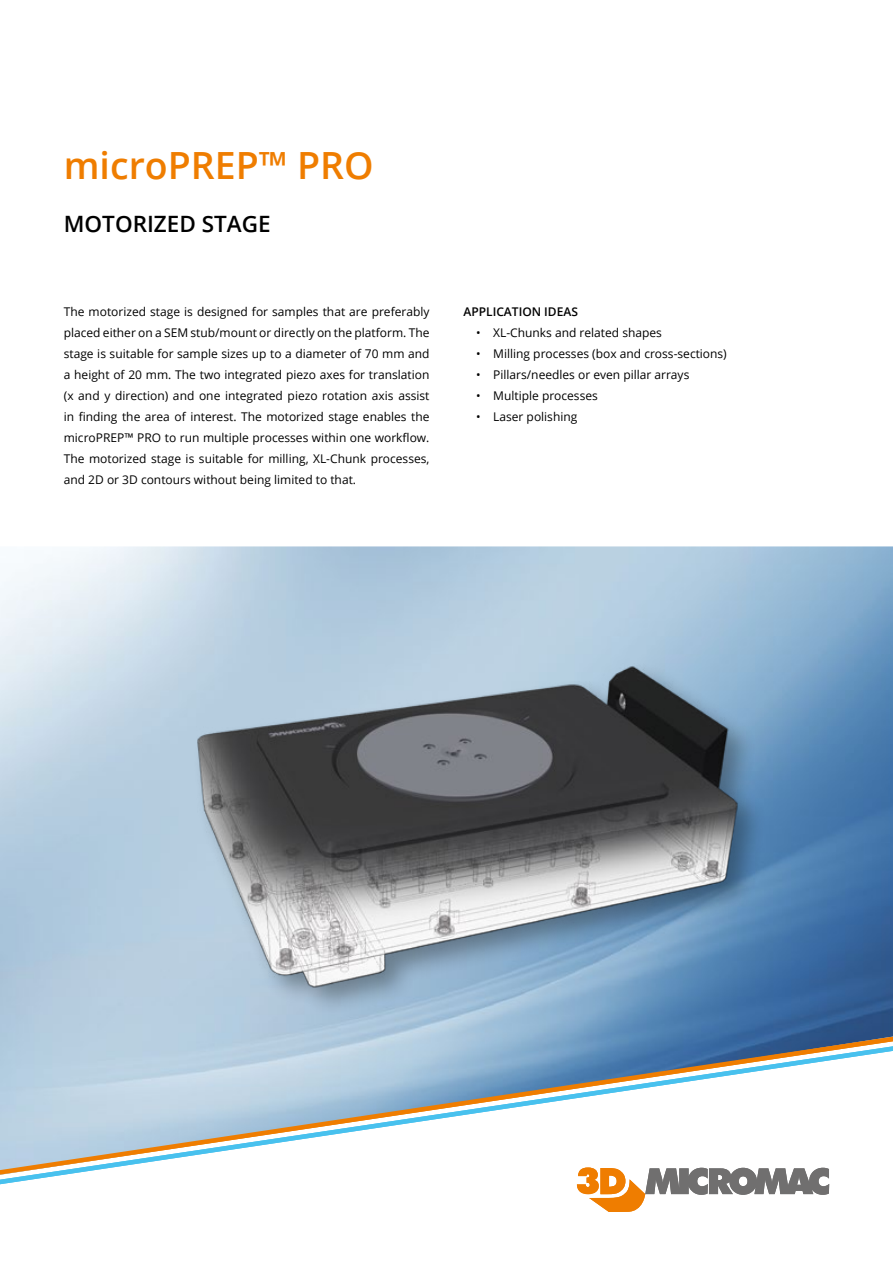
<style>
.page{position:relative;width:893px;height:1263px;background:#fff}
.page>*{position:absolute;margin:0;border:0;box-sizing:border-box;transform-origin:0 0}
.t1{font:600 37.5px "Open Sans";color:#ef7d00}
.t2{font:600 22.5px "Open Sans";color:#000}
.t3{font:12px/21px "Open Sans";color:#000;text-align:justify}
.t4{font:600 12px "Open Sans";color:#000}
</style>
<div class="page">
<svg style="left:579px;top:1191px;width:250px;height:21px"></svg>
<svg style="left:0;top:1107px;width:830px;height:84px"></svg>
<img style="left:0;top:546px;width:893px;height:561px">
<h1 class="t1" style="left:64px;top:140px;width:311px">microPREP™ PRO</h1>
<h2 class="t2" style="left:64px;top:208px;width:208px">MOTORIZED STAGE</h2>
<p class="t3" style="left:64px;top:301px;width:367px">The motorized stage is designed for samples that are preferably placed either on a SEM stub/mount or directly on the platform. The stage is suitable for sample sizes up to a diameter of 70 mm and a height of 20 mm. The two integrated piezo axes for translation (x and y direction) and one integrated piezo rotation axis assist in finding the area of interest. The motorized stage enables the microPREP™ PRO to run multiple processes within one workflow.<br>The motorized stage is suitable for milling, XL-Chunk processes, and 2D or 3D contours without being limited to that.</p>
<p class="t4" style="left:463px;top:303px;width:116px">APPLICATION IDEAS</p>
<p class="t3" style="left:476px;top:322px;width:187px">• XL-Chunks and related shapes</p>
<p class="t3" style="left:476px;top:343px;width:252px">• Milling processes (box and cross-sections)</p>
<p class="t3" style="left:476px;top:364px;width:215px">• Pillars/needles or even pillar arrays</p>
<p class="t3" style="left:476px;top:385px;width:123px">• Multiple processes</p>
<p class="t3" style="left:476px;top:406px;width:103px">• Laser polishing</p>
</div>
